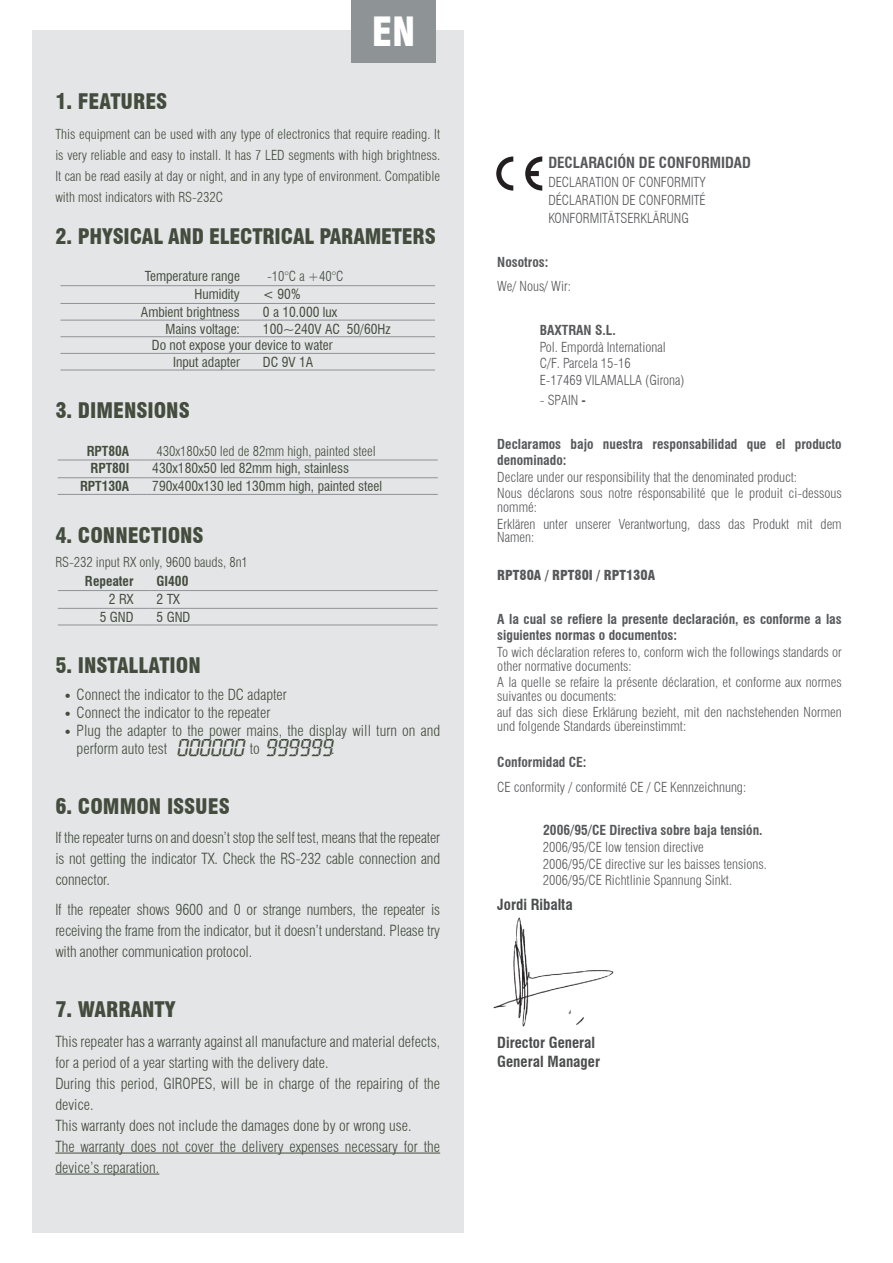
<style>
.page{position:relative;width:893px;height:1263px;background:#fff}
.page>*{position:absolute;margin:0;border:0;box-sizing:border-box;transform-origin:0 0}
.t1{font:900 condensed 39.3px "Swiss 721 BT";color:#fff}
.t2{font:900 condensed 21px "Swiss 721 BT";color:#434c3d}
.t3{font:300 condensed 15px/21px "Swiss 721 BT";color:#434c3d}
.t4{font:700 condensed 15px/19.6px "Swiss 721 BT";color:#4b4c4d}
.t5{font:700 condensed 15px "Swiss 721 BT";color:#57585a}
.t6{font:300 condensed 13.5px/16.6px "Swiss 721 BT";color:#57585a}
.t7{font:300 condensed 13.5px/21px "Swiss 721 BT";color:#434c3d;text-align:justify}
.t8{font:condensed 13.5px "Swiss 721 BT";color:#434c3d}
.t9{font:700 condensed 13.5px/16.5px "Swiss 721 BT";color:#57585a}
.t10{font:700 condensed 13.5px "Swiss 721 BT";color:#434c3d}
.t11{font:900 condensed 13.5px "Swiss 721 BT";color:#57585a}
.s1{font-family:"Trebuchet MS";font-weight:400;font-stretch:normal}
.s2{font-family:"Digit";font-weight:400;font-stretch:normal;font-size:21px}
.s3{font-weight:700}
</style>
<div class="page">
<div style="left:32px;top:30px;width:431px;height:1202px;background:#e4e5e7"></div>
<hr style="left:55px;top:1153px;width:385px;height:1px;background:#434c3d">
<hr style="left:55px;top:1174px;width:104px;height:1px;background:#434c3d">
<hr style="left:60px;top:285px;width:197px;height:1px;background:#8e9396">
<hr style="left:257px;top:285px;width:178px;height:1px;background:#8e9396">
<hr style="left:60px;top:303px;width:197px;height:1px;background:#8e9396">
<hr style="left:257px;top:303px;width:178px;height:1px;background:#8e9396">
<hr style="left:60px;top:320px;width:197px;height:1px;background:#8e9396">
<hr style="left:257px;top:320px;width:178px;height:1px;background:#8e9396">
<hr style="left:60px;top:336px;width:197px;height:1px;background:#8e9396">
<hr style="left:257px;top:336px;width:178px;height:1px;background:#8e9396">
<hr style="left:60px;top:353px;width:197px;height:1px;background:#8e9396">
<hr style="left:257px;top:353px;width:178px;height:1px;background:#8e9396">
<hr style="left:60px;top:370px;width:197px;height:1px;background:#8e9396">
<hr style="left:257px;top:370px;width:178px;height:1px;background:#8e9396">
<hr style="left:58px;top:460px;width:88px;height:1px;background:#8e9396">
<hr style="left:146px;top:460px;width:292px;height:1px;background:#8e9396">
<hr style="left:58px;top:477px;width:88px;height:1px;background:#8e9396">
<hr style="left:146px;top:477px;width:292px;height:1px;background:#8e9396">
<hr style="left:58px;top:494px;width:88px;height:1px;background:#8e9396">
<hr style="left:146px;top:494px;width:292px;height:1px;background:#8e9396">
<hr style="left:58px;top:590px;width:93px;height:1px;background:#8e9396">
<hr style="left:151px;top:590px;width:287px;height:1px;background:#8e9396">
<hr style="left:58px;top:608px;width:93px;height:1px;background:#8e9396">
<hr style="left:151px;top:608px;width:287px;height:1px;background:#8e9396">
<hr style="left:58px;top:625px;width:93px;height:1px;background:#8e9396">
<hr style="left:151px;top:625px;width:287px;height:1px;background:#8e9396">
<svg style="left:496px;top:156px;width:46px;height:35px"></svg>
<img style="left:494px;top:918px;width:119px;height:109px">
<div style="left:351px;top:0;width:85px;height:62px;background:#8e9396"></div>
<h1 class="t1" style="left:372px;top:8px;width:40px">EN</h1>
<h2 class="t2" style="left:55px;top:89px;width:113px">1. FEATURES</h2>
<p class="t7" style="left:55px;top:123px;width:386px">This equipment can be used with any type of electronics that require reading. It is very reliable and easy to install. It has 7 LED segments with high brightness.<br>It can be read easily at day or night, and in any type of environment. Compatible with most indicators with RS-232C</p>
<h2 class="t2" style="left:55px;top:224px;width:126px">2. PHYSICAL AND</h2>
<h2 class="t2" style="left:209px;top:224px;width:43px">ELECTRICA</h2>
<h2 class="t2" style="left:304px;top:224px;width:28px">L PARA</h2>
<h2 class="t2" style="left:365px;top:224px;width:73px">METERS</h2>
<p class="t8" style="left:145px;top:268px;width:97px">Temperature range</p>
<p class="t7" style="left:267px;top:266px;width:78px">-10°C a +40°C</p>
<p class="t8" style="left:195px;top:286px;width:47px">Humidity</p>
<p class="t8" style="left:263px;top:286px;width:39px">&lt; 90%</p>
<p class="t8" style="left:141px;top:304px;width:101px">Ambient brightness</p>
<p class="t8" style="left:263px;top:304px;width:76px">0 a 10.000 lux</p>
<p class="t8" style="left:166px;top:321px;width:76px">Mains voltage:</p>
<p class="t8" style="left:263px;top:321px;width:129px">100~240V AC 50/60Hz</p>
<p class="t8" style="left:152px;top:337px;width:182px">Do not expose your device to water</p>
<p class="t8" style="left:173px;top:354px;width:68px">Input adapter</p>
<p class="t8" style="left:263px;top:354px;width:52px">DC 9V 1A</p>
<h2 class="t2" style="left:55px;top:398px;width:136px">3. DIMENSIONS</h2>
<p class="t10" style="left:87px;top:443px;width:44px">RPT80A</p>
<p class="t7" style="left:157px;top:440px;width:221px">430x180x50 led de 82mm high, painted steel</p>
<p class="t10" style="left:91px;top:460px;width:40px">RPT80I</p>
<p class="t8" style="left:152px;top:460px;width:198px">430x180x50 led 82mm high, stainless</p>
<p class="t10" style="left:80px;top:478px;width:51px">RPT130A</p>
<p class="t8" style="left:152px;top:478px;width:231px">790x400x130 led 130mm high, painted steel</p>
<h2 class="t2" style="left:55px;top:522px;width:150px">4. CONNECTIONS</h2>
<p class="t7" style="left:55px;top:551px;width:194px">RS-232 input RX only, 9600 bauds, 8n1</p>
<p class="t10" style="left:85px;top:573px;width:50px">Repeater</p>
<p class="t10" style="left:157px;top:573px;width:33px">GI400</p>
<p class="t8" style="left:109px;top:591px;width:26px">2 RX</p>
<p class="t8" style="left:157px;top:591px;width:25px">2 TX</p>
<p class="t8" style="left:100px;top:609px;width:35px">5 GND</p>
<p class="t8" style="left:157px;top:609px;width:35px">5 GND</p>
<h2 class="t2" style="left:55px;top:653px;width:144px">5. INSTALLATION</h2>
<p class="t3" style="left:64px;top:684px;width:225px"><span class="s1">•</span> Connect the indicator to the DC adapter</p>
<p class="t3" style="left:64px;top:702px;width:208px"><span class="s1">•</span> Connect the indicator to the repeater</p>
<p class="t3" style="left:77px;top:721px;width:365px;line-height:18px;text-indent:-13px"><span class="s1">•</span> Plug the adapter to the power mains, the display will turn on and perform auto test <span class="s2">000000</span> to <span class="s2">999999</span>.</p>
<h2 class="t2" style="left:55px;top:794px;width:176px">6. COMMON ISSUES</h2>
<p class="t3" style="left:55px;top:827px;width:386px;text-align:justify">If the repeater turns on and doesn’t stop the self test, means that the repeater is not getting the indicator TX. Check the RS-232 cable connection and connector.</p>
<p class="t3" style="left:55px;top:899px;width:386px;text-align:justify">If the repeater shows 9600 and 0 or strange numbers, the repeater is receiving the frame from the indicator, but it doesn’t understand. Please try with another communication protocol.</p>
<h2 class="t2" style="left:55px;top:997px;width:52px">7. WARRANT</h2>
<h2 class="t2" style="left:165px;top:997px;width:12px">Y</h2>
<p class="t3" style="left:55px;top:1031px;width:386px">This repeater has a warranty against all manufacture and material defects, for a period of a year starting with the delivery date.<br>During this period, GIROPES, will be in charge of the repairing of the device.<br>This warranty does not include the damages done by or wrong use.<br>The warranty does not cover the delivery expenses necessary for the device’s reparation.</p>
<p class="t5" style="left:548px;top:154px;width:204px">DECLARACIÓN DE CONFORMIDAD</p>
<p class="t6" style="left:548px;top:173px;width:159px;line-height:18.1px;text-align:justify">DECLARATION OF CONFORMITY DÉCLARATION DE CONFORMITÉ KONFORMITÄTSERKLÄRUNG</p>
<p class="t9" style="left:497px;top:254px;width:53px">Nosotros:</p>
<p class="t6" style="left:497px;top:278px;width:75px">We/ Nous/ Wir:</p>
<p class="t9" style="left:540px;top:322px;width:77px">BAXTRAN S.L.</p>
<p class="t6" style="left:540px;top:338px;width:146px">Pol. Empordà International<br>C/F. Parcela 15-16<br>E-17469 VILAMALLA (Girona)</p>
<p class="t6" style="left:540px;top:391px;width:48px">- SPAIN <span class="s3">-</span></p>
<p class="t9" style="left:497px;top:435px;width:346px">Declaramos bajo nuestra responsabilidad que el producto denominado:</p>
<p class="t6" style="left:497px;top:468px;width:346px">Declare under our responsibility that the denominated product:<br>Nous déclarons sous notre résponsabilité que le produit ci-dessous</p>
<p class="t6" style="left:497px;top:499px;width:346px">nommé:<br>Erklären unter unserer Verantwortung, dass das Produkt mit dem</p>
<p class="t6" style="left:497px;top:529px;width:38px">Namen:</p>
<p class="t11" style="left:497px;top:567px;width:159px">RPT80A / RPT80I / RPT130A</p>
<p class="t9" style="left:497px;top:611px;width:346px">A la cual se refiere la presente declaración, es conforme a las siguientes normas o documentos:</p>
<p class="t6" style="left:497px;top:645px;width:346px;line-height:13.5px">To wich déclaration referes to, conform wich the followings standards or other normative documents:</p>
<p class="t6" style="left:497px;top:676px;width:346px;line-height:13.5px">A la quelle se refaire la présente déclaration, et conforme aux normes suivantes ou documents:</p>
<p class="t6" style="left:497px;top:706px;width:346px;line-height:13.5px">auf das sich diese Erklärung bezieht, mit den nachstehenden Normen und folgende Standards übereinstimmt:</p>
<p class="t9" style="left:497px;top:754px;width:91px">Conformidad CE:</p>
<p class="t6" style="left:497px;top:778px;width:250px">CE conformity / conformité CE / CE Kennzeichnung:</p>
<p class="t9" style="left:543px;top:822px;width:221px">2006/95/CE Directiva sobre baja tensión.</p>
<p class="t6" style="left:543px;top:839px;width:225px">2006/95/CE low tension directive<br>2006/95/CE directive sur les baisses tensions.<br>2006/95/CE Richtlinie Spannung Sinkt.</p>
<p class="t4" style="left:497px;top:894px;width:77px">Jordi Ribalta</p>
<p class="t4" style="left:497px;top:1032px;width:104px">Director General<br>General Manager</p>
</div>
